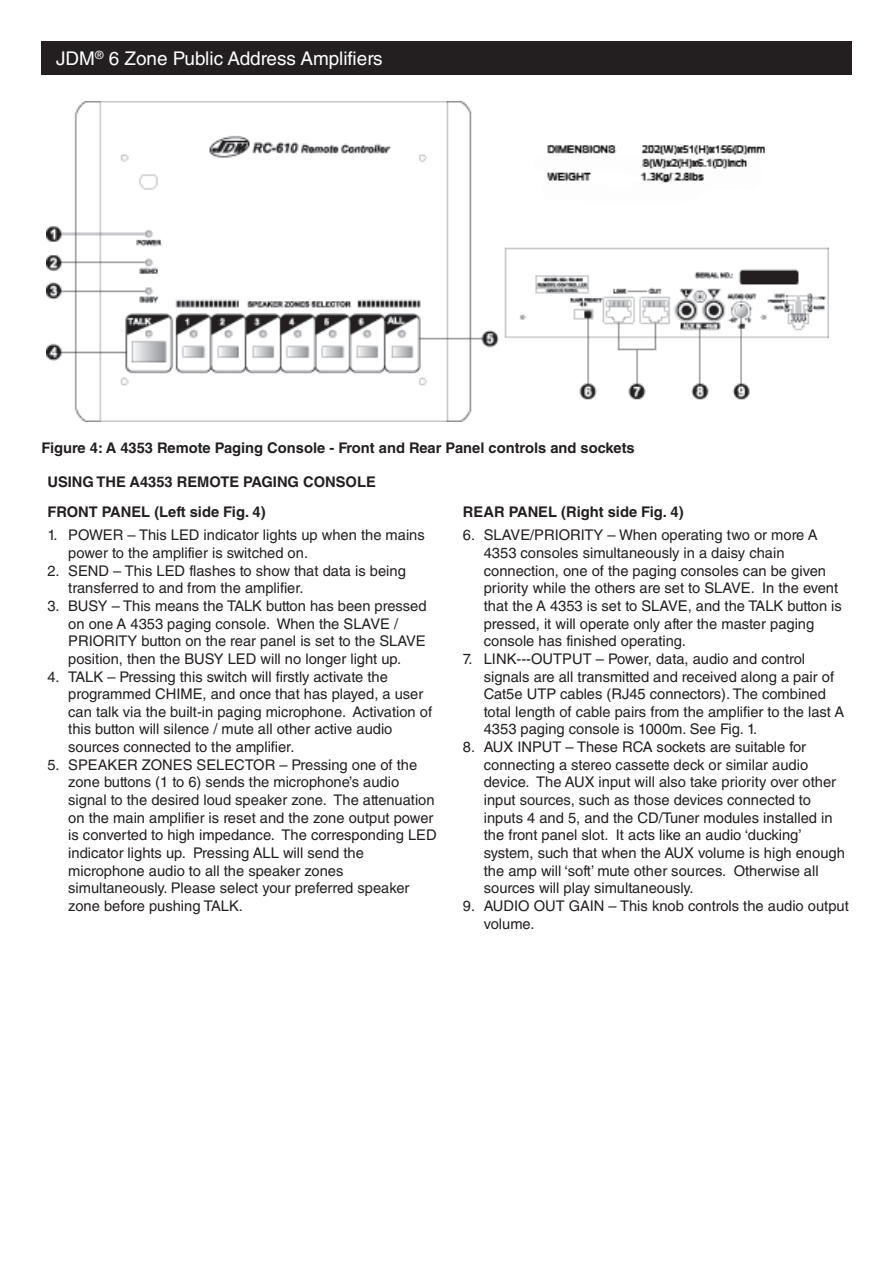
<style>
.page{position:relative;width:893px;height:1263px;background:#fff}
.page>*{position:absolute;margin:0;border:0;box-sizing:border-box;transform-origin:0 0}
.t1{font:18.9px "Helvetica LT Std";color:#fff}
.t2{font:14.7px/17.7px "Helvetica LT Std";color:#231f20}
.t3{font:700 14.7px/29.5px "Helvetica LT Std";color:#231f20}
</style>
<div class="page">
<div style="left:41px;top:42px;width:810px;height:33px;background:#231f20"></div>
<img style="left:47px;top:101px;width:781px;height:321px">
<p class="t1" style="left:56px;top:51px;width:328px">JDM<sup>®</sup> 6 Zone Public Address Amplifiers</p>
<p class="t3" style="left:41px;top:434px;width:594px">Figure 4: A 4353 Remote Paging Console - Front and Rear Panel controls and sockets</p>
<p class="t3" style="left:47px;top:469px;width:330px">USING THE A4353 REMOTE PAGING CONSOLE<br>FRONT PANEL (Left side Fig. 4)</p>
<p class="t2" style="left:68px;top:528px;width:358px;text-indent:-21px">1. POWER – This LED indicator lights up when the mains power to the amplifier is switched on.</p>
<p class="t2" style="left:68px;top:563px;width:339px;text-indent:-21px">2. SEND – This LED flashes to show that data is being transferred to and from the amplifier.</p>
<p class="t2" style="left:68px;top:598px;width:360px;text-indent:-21px">3. BUSY – This means the TALK button has been pressed on one A 4353 paging console. When the SLAVE / PRIORITY button on the rear panel is set to the SLAVE position, then the BUSY LED will no longer light up.</p>
<p class="t2" style="left:68px;top:669px;width:365px;text-indent:-21px">4. TALK – Pressing this switch will firstly activate the programmed CHIME, and once that has played, a user can talk via the built-in paging microphone. Activation of this button will silence / mute all other active audio sources connected to the amplifier.</p>
<p class="t2" style="left:68px;top:757px;width:370px;text-indent:-21px">5. SPEAKER ZONES SELECTOR – Pressing one of the zone buttons (1 to 6) sends the microphone’s audio signal to the desired loud speaker zone. The attenuation on the main amplifier is reset and the zone output power is converted to high impedance. The corresponding LED indicator lights up. Pressing ALL will send the microphone audio to all the speaker zones simultaneously. Please select your preferred speaker zone before pushing TALK.</p>
<p class="t3" style="left:463px;top:498px;width:222px">REAR PANEL (Right side Fig. 4)</p>
<p class="t2" style="left:484px;top:528px;width:359px;text-indent:-21px">6. SLAVE/PRIORITY – When operating two or more A 4353 consoles simultaneously in a daisy chain connection, one of the paging consoles can be given priority while the others are set to SLAVE. In the event that the A 4353 is set to SLAVE, and the TALK button is pressed, it will operate only after the master paging console has finished operating.</p>
<p class="t2" style="left:484px;top:651px;width:362px;text-indent:-21px">7. LINK---OUTPUT – Power, data, audio and control signals are all transmitted and received along a pair of Cat5e UTP cables (RJ45 connectors). The combined total length of cable pairs from the amplifier to the last A 4353 paging console is 1000m. See Fig. 1.</p>
<p class="t2" style="left:484px;top:740px;width:362px;text-indent:-21px">8. AUX INPUT – These RCA sockets are suitable for connecting a stereo cassette deck or similar audio device. The AUX input will also take priority over other input sources, such as those devices connected to inputs 4 and 5, and the CD/Tuner modules installed in the front panel slot. It acts like an audio ‘ducking’ system, such that when the AUX volume is high enough the amp will ‘soft’ mute other sources. Otherwise all sources will play simultaneously.</p>
<p class="t2" style="left:484px;top:898px;width:366px;text-indent:-21px">9. AUDIO OUT GAIN – This knob controls the audio output volume.</p>
</div>
